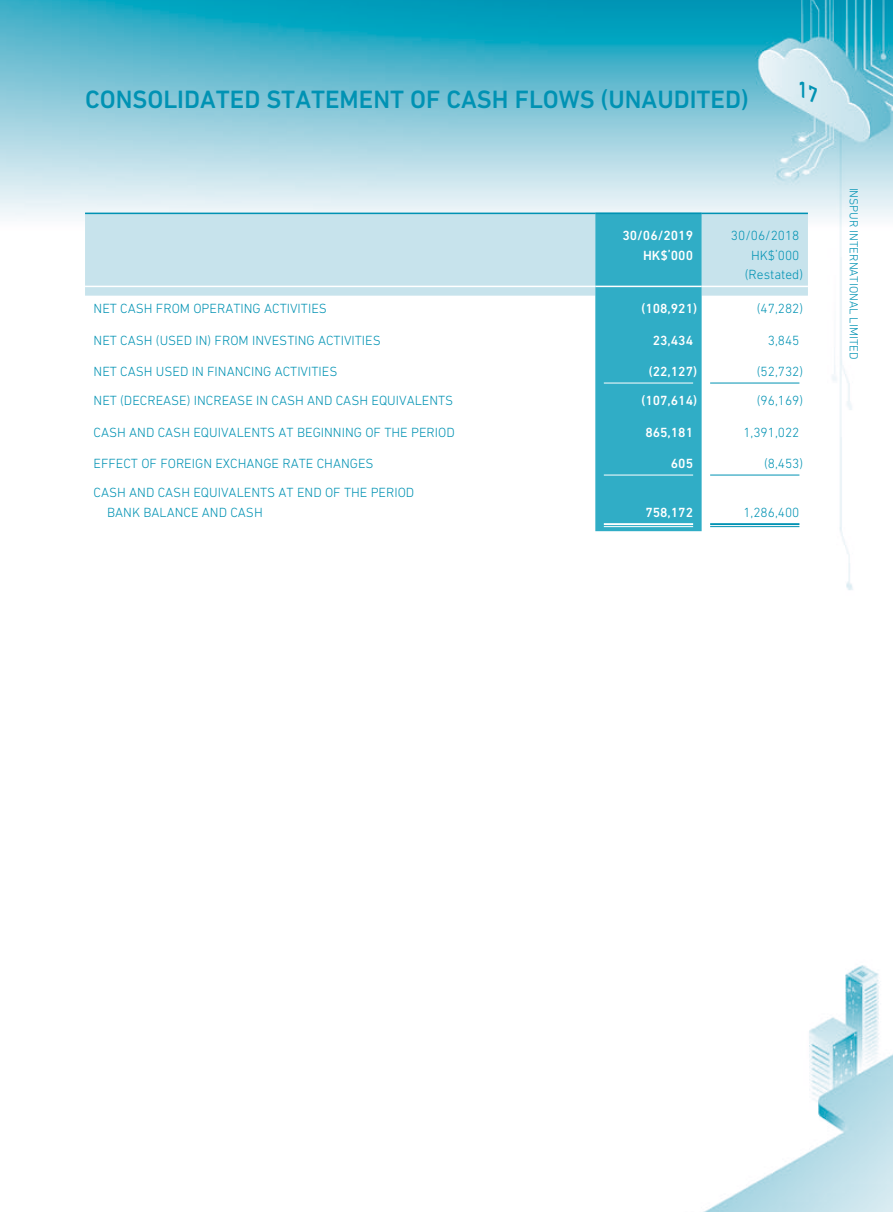
<style>
.page{position:relative;width:893px;height:1212px;background:#fff}
.page>*{position:absolute;margin:0;border:0;box-sizing:border-box;transform-origin:0 0}
.主標題{font:500 25.5px "DIN Next LT Pro";color:#0092b3}
._1__內文{font:300 13.5px "DIN Next LT Pro";color:#0092b3}
._1__內文-2{font:500 13.5px "DIN Next LT Pro";color:#fff}
.t1{font:300 12px "DIN Next LT Pro";color:#0092b3}
</style>
<div class="page">
<img style="left:0;top:0;width:893px;height:1212px">
<div style="left:85px;top:214px;width:723px;height:82px;background:#c7e3ec"></div>
<div style="left:595px;top:214px;width:107px;height:317px;background:#30adc6"></div>
<hr style="left:85px;top:213px;width:510px;height:1px;background:#0092b3">
<hr style="left:595px;top:213px;width:107px;height:1px;background:#0092b3">
<hr style="left:702px;top:213px;width:106px;height:1px;background:#0092b3">
<hr style="left:85px;top:286px;width:510px;height:1px;background:#fff">
<hr style="left:595px;top:286px;width:107px;height:1px;background:#fff">
<hr style="left:702px;top:286px;width:106px;height:1px;background:#fff">
<hr style="left:604px;top:383px;width:89px;height:1px;background:#fff">
<hr style="left:710px;top:383px;width:89px;height:1px;background:#0092b3">
<hr style="left:604px;top:475px;width:89px;height:1px;background:#fff">
<hr style="left:710px;top:475px;width:89px;height:1px;background:#0092b3">
<hr style="left:604px;top:523px;width:89px;height:2px;background:#fff">
<hr style="left:604px;top:526px;width:89px;height:1px;background:#fff">
<hr style="left:710px;top:523px;width:89px;height:2px;background:#0092b3">
<hr style="left:710px;top:526px;width:89px;height:1px;background:#0092b3">
<svg style="left:800px;top:81px;width:17px;height:24px"></svg>
<p class="主標題" style="left:85px;top:84px;width:665px">CONSOLIDATED STATEMENT OF CASH FLOWS (UNAUDITED)</p>
<p class="_1__內文-2" style="left:622px;top:228px;width:72px">30/06/2019</p>
<p class="_1__內文" style="left:731px;top:228px;width:70px">30/06/2018</p>
<p class="_1__內文-2" style="left:643px;top:247px;width:52px">HK$’000</p>
<p class="_1__內文" style="left:751px;top:248px;width:50px">HK$’000</p>
<p class="_1__內文" style="left:745px;top:267px;width:60px">(Restated)</p>
<p class="_1__內文" style="left:94px;top:301px;width:235px">NET CASH FROM OPERATING ACTIVITIES</p>
<p class="_1__內文-2" style="left:641px;top:301px;width:57px">(108,921)</p>
<p class="_1__內文" style="left:757px;top:301px;width:48px">(47,282)</p>
<p class="_1__內文" style="left:94px;top:333px;width:289px">NET CASH (USED IN) FROM INVESTING ACTIVITIES</p>
<p class="_1__內文-2" style="left:653px;top:332px;width:42px">23,434</p>
<p class="_1__內文" style="left:768px;top:333px;width:33px">3,845</p>
<p class="_1__內文" style="left:94px;top:364px;width:245px">NET CASH USED IN FINANCING ACTIVITIES</p>
<p class="_1__內文-2" style="left:649px;top:364px;width:50px">(22,127)</p>
<p class="_1__內文" style="left:757px;top:364px;width:48px">(52,732)</p>
<p class="_1__內文" style="left:94px;top:393px;width:361px">NET (DECREASE) INCREASE IN CASH AND CASH EQUIVALENTS</p>
<p class="_1__內文-2" style="left:641px;top:393px;width:57px">(107,614)</p>
<p class="_1__內文" style="left:757px;top:393px;width:48px">(96,169)</p>
<p class="_1__內文" style="left:94px;top:425px;width:363px">CASH AND CASH EQUIVALENTS AT BEGINNING OF THE PERIOD</p>
<p class="_1__內文-2" style="left:645px;top:424px;width:49px">865,181</p>
<p class="_1__內文" style="left:743px;top:425px;width:58px">1,391,022</p>
<p class="_1__內文" style="left:94px;top:456px;width:282px">EFFECT OF FOREIGN EXCHANGE RATE CHANGES</p>
<p class="_1__內文-2" style="left:671px;top:456px;width:24px">605</p>
<p class="_1__內文" style="left:764px;top:456px;width:41px">(8,453)</p>
<p class="_1__內文" style="left:94px;top:485px;width:322px">CASH AND CASH EQUIVALENTS AT END OF THE PERIOD</p>
<p class="_1__內文" style="left:107px;top:505px;width:157px">BANK BALANCE AND CASH</p>
<p class="_1__內文-2" style="left:645px;top:504px;width:49px">758,172</p>
<p class="_1__內文" style="left:743px;top:505px;width:58px">1,286,400</p>
<p class="t1" style="left:861px;top:188px;width:173px;rotate:90deg">INSPUR INTERNATIONAL LIMITED</p>
</div>
